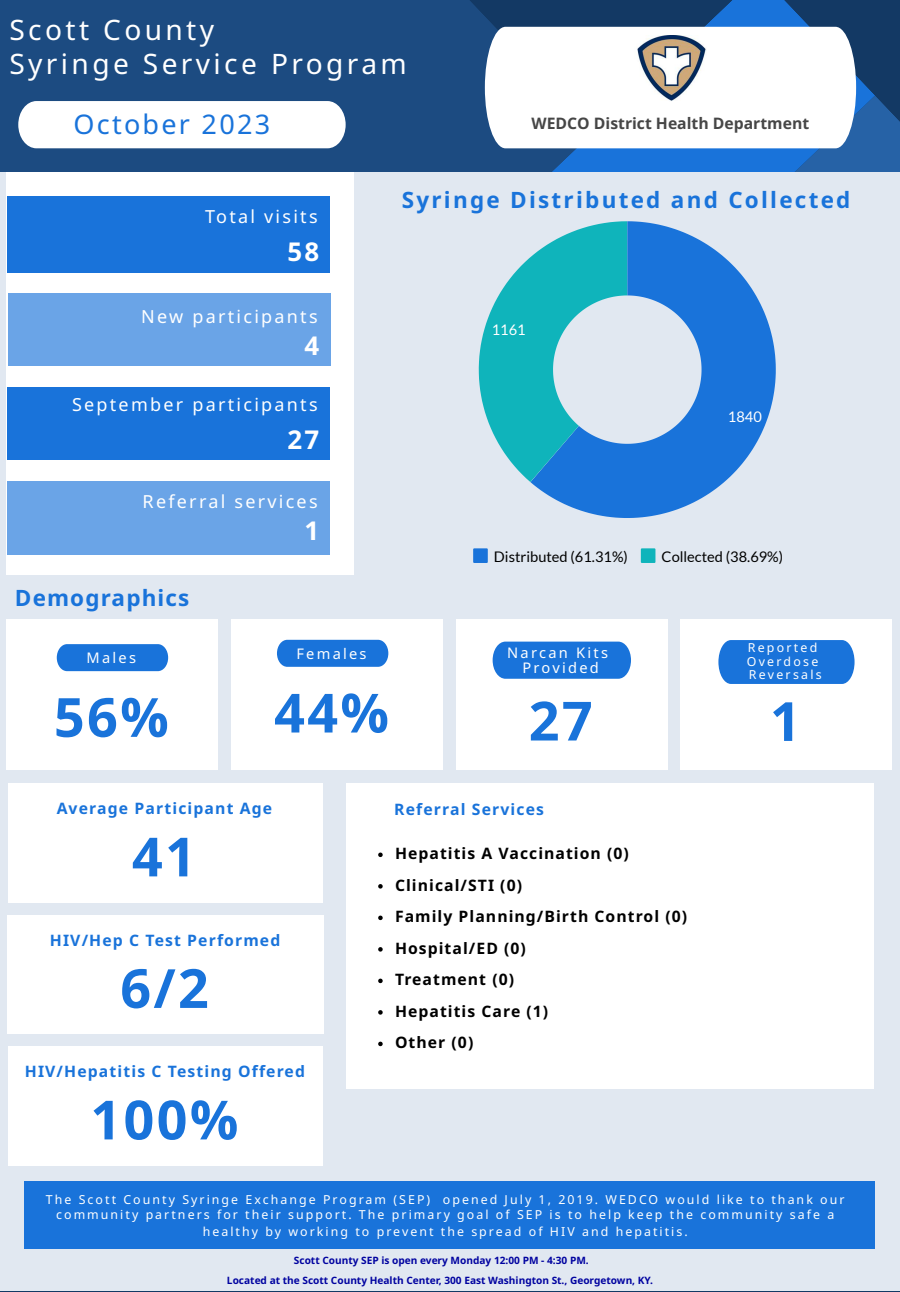
<style>
.page{position:relative;width:900px;height:1292px;background:#fff}
.page>*{position:absolute;margin:0;border:0;box-sizing:border-box;transform-origin:0 0}
.t1{font:700 54px "Noto Sans";letter-spacing:.04em;color:#1973da}
.t2{font:28.2px/33.8px "Noto Sans";letter-spacing:.12em;color:#fff}
.t3{font:27px "Noto Sans";letter-spacing:.085em;color:#1973da}
.t4{font:700 25.8px "Noto Sans";color:#fff}
.t5{font:700 22.5px "Noto Sans";letter-spacing:.1em;color:#1973da}
.t6{font:700 22.5px "Noto Sans";letter-spacing:.05em;color:#1973da}
.t7{font:18px "Noto Sans";letter-spacing:.125em;color:#fff}
.t8{font:700 15.75px "Noto Sans";letter-spacing:.065em;color:#000}
.t9{font:700 15.75px "Noto Sans";letter-spacing:.07em;color:#1973da}
.t10{font:700 15.75px "Open Sans";color:#464646}
.t11{font:14.7px/15.8px "Noto Sans";letter-spacing:.155em;color:#fff;text-align:center}
.t12{font:14.55px "Lato";color:#000}
.t13{font:14.55px "Lato";color:#fff}
.t14{font:12.3px/13.5px "Noto Sans";letter-spacing:.165em;color:#fff}
.t15{font:700 10.2px/20.2px "Noto Sans";color:#0002a0;text-align:center}
</style>
<div class="page">
<div style="left:0;top:0;width:452px;height:172px;background:#1c4b81"></div>
<svg style="left:452px;top:0;width:423px;height:172px;background:#1a5395"></svg>
<div style="left:0;top:172px;width:900px;height:1118px;background:#e1e8f1"></div>
<svg style="left:18px;top:101px;width:328px;height:47px"></svg>
<div style="left:681px;top:619px;width:211px;height:151px;background:#fff"></div>
<div style="left:456px;top:619px;width:212px;height:151px;background:#fff"></div>
<div style="left:231px;top:619px;width:212px;height:151px;background:#fff"></div>
<div style="left:7px;top:619px;width:211px;height:151px;background:#fff"></div>
<div style="left:7px;top:172px;width:347px;height:403px;background:#fff"></div>
<div style="left:7px;top:196px;width:323px;height:76px;background:#1973da"></div>
<div style="left:7px;top:387px;width:323px;height:72px;background:#1973da"></div>
<div style="left:8px;top:293px;width:323px;height:72px;background:#6aa4e7"></div>
<div style="left:7px;top:481px;width:323px;height:73px;background:#6aa4e7"></div>
<svg style="left:57px;top:644px;width:111px;height:27px;background:#2278db"></svg>
<svg style="left:277px;top:639px;width:111px;height:27px;background:#277bdc"></svg>
<div style="left:493px;top:641px;width:138px;height:37px;background:#1973da"></div>
<svg style="left:718px;top:640px;width:137px;height:44px;background:#2479db"></svg>
<div style="left:346px;top:783px;width:528px;height:305px;background:#fff"></div>
<svg style="left:378px;top:852px;width:5px;height:5px"></svg>
<svg style="left:378px;top:884px;width:5px;height:4px"></svg>
<svg style="left:378px;top:915px;width:5px;height:5px"></svg>
<svg style="left:378px;top:947px;width:5px;height:4px"></svg>
<svg style="left:378px;top:978px;width:5px;height:5px"></svg>
<svg style="left:378px;top:1010px;width:5px;height:4px"></svg>
<svg style="left:378px;top:1041px;width:5px;height:5px"></svg>
<div style="left:8px;top:783px;width:315px;height:120px;background:#fff"></div>
<svg style="left:530px;top:221px;width:246px;height:297px;fill:#1973da"></svg>
<svg style="left:479px;top:221px;width:148px;height:261px"></svg>
<svg style="left:473px;top:548px;width:15px;height:15px"></svg>
<svg style="left:641px;top:548px;width:14px;height:15px"></svg>
<div style="left:8px;top:915px;width:316px;height:118px;background:#fff"></div>
<div style="left:8px;top:1046px;width:315px;height:119px;background:#fff"></div>
<svg style="left:485px;top:27px;width:371px;height:121px"></svg>
<img style="left:635px;top:36px;width:72px;height:65px">
<div style="left:24px;top:1181px;width:850px;height:67px;background:#1973da"></div>
<p class="t2" style="left:9px;top:12px;width:399px">Scott County<br>Syringe Service Program</p>
<p class="t3" style="left:74px;top:105px;width:198px">October 2023</p>
<p class="t10" style="left:532px;top:112px;width:279px">WEDCO District Health Department</p>
<p class="t7" style="left:205px;top:203px;width:114px">Total visits</p>
<p class="t4" style="left:287px;top:233px;width:33px">58</p>
<p class="t5" style="left:402px;top:183px;width:450px">Syringe Distributed and Collected</p>
<p class="t7" style="left:141px;top:304px;width:178px">New participants</p>
<p class="t4" style="left:305px;top:327px;width:16px">4</p>
<p class="t7" style="left:72px;top:392px;width:247px">September participants</p>
<p class="t4" style="left:287px;top:421px;width:33px">27</p>
<p class="t7" style="left:143px;top:489px;width:177px">Referral services</p>
<p class="t6" style="left:15px;top:582px;width:176px">Demographics</p>
<p class="t4" style="left:305px;top:512px;width:16px">1</p>
<p class="t11" style="left:296px;top:645px;width:72px">Females</p>
<p class="t11" style="left:87px;top:649px;width:51px">Males</p>
<p class="t1" style="left:54px;top:679px;width:116px">56%</p>
<p class="t1" style="left:274px;top:674px;width:116px">44%</p>
<p class="t13" style="left:492px;top:320px;width:35px">1161</p>
<p class="t13" style="left:728px;top:408px;width:35px">1840</p>
<p class="t12" style="left:494px;top:547px;width:135px">Distributed (61.31%)</p>
<p class="t12" style="left:662px;top:547px;width:123px">Collected (38.69%)</p>
<p class="t11" style="left:507px;top:644px;width:102px">Narcan Kits<br>Provided</p>
<p class="t1" style="left:529px;top:682px;width:66px">27</p>
<p class="t14" style="left:747px;top:641px;width:76px">Reported<br>Overdose<br>Reversals</p>
<p class="t1" style="left:770px;top:683px;width:32px">1</p>
<p class="t9" style="left:57px;top:797px;width:217px">Average Participant Age</p>
<p class="t1" style="left:132px;top:818px;width:66px">41</p>
<p class="t9" style="left:50px;top:928px;width:232px">HIV/Hep C Test Performed</p>
<p class="t1" style="left:120px;top:950px;width:90px">6/2</p>
<p class="t9" style="left:25px;top:1060px;width:282px">HIV/Hepatitis C Testing Offered</p>
<p class="t1" style="left:90px;top:1081px;width:150px">100%</p>
<p class="t9" style="left:394px;top:798px;width:151px">Referral Services</p>
<p class="t8" style="left:395px;top:842px;width:235px">Hepatitis A Vaccination (0)</p>
<p class="t8" style="left:395px;top:874px;width:129px">Clinical/STI (0)</p>
<p class="t8" style="left:395px;top:905px;width:294px">Family Planning/Birth Control (0)</p>
<p class="t8" style="left:395px;top:937px;width:132px">Hospital/ED (0)</p>
<p class="t8" style="left:395px;top:968px;width:121px">Treatment (0)</p>
<p class="t8" style="left:395px;top:1000px;width:155px">Hepatitis Care (1)</p>
<p class="t8" style="left:395px;top:1031px;width:80px">Other (0)</p>
<p class="t14" style="left:46px;top:1190px;width:800px;line-height:16.4px;text-align:center">The Scott County Syringe Exchange Program (SEP) opened July 1, 2019. WEDCO would like to thank our community partners for their support. The primary goal of SEP is to help keep the community safe a healthy by working to prevent the spread of HIV and hepatitis.</p>
<p class="t15" style="left:227px;top:1249px;width:428px">Scott County SEP is open every Monday 12:00 PM - 4:30 PM.<br>Located at the Scott County Health Center, 300 East Washington St., Georgetown, KY.</p>
</div>
